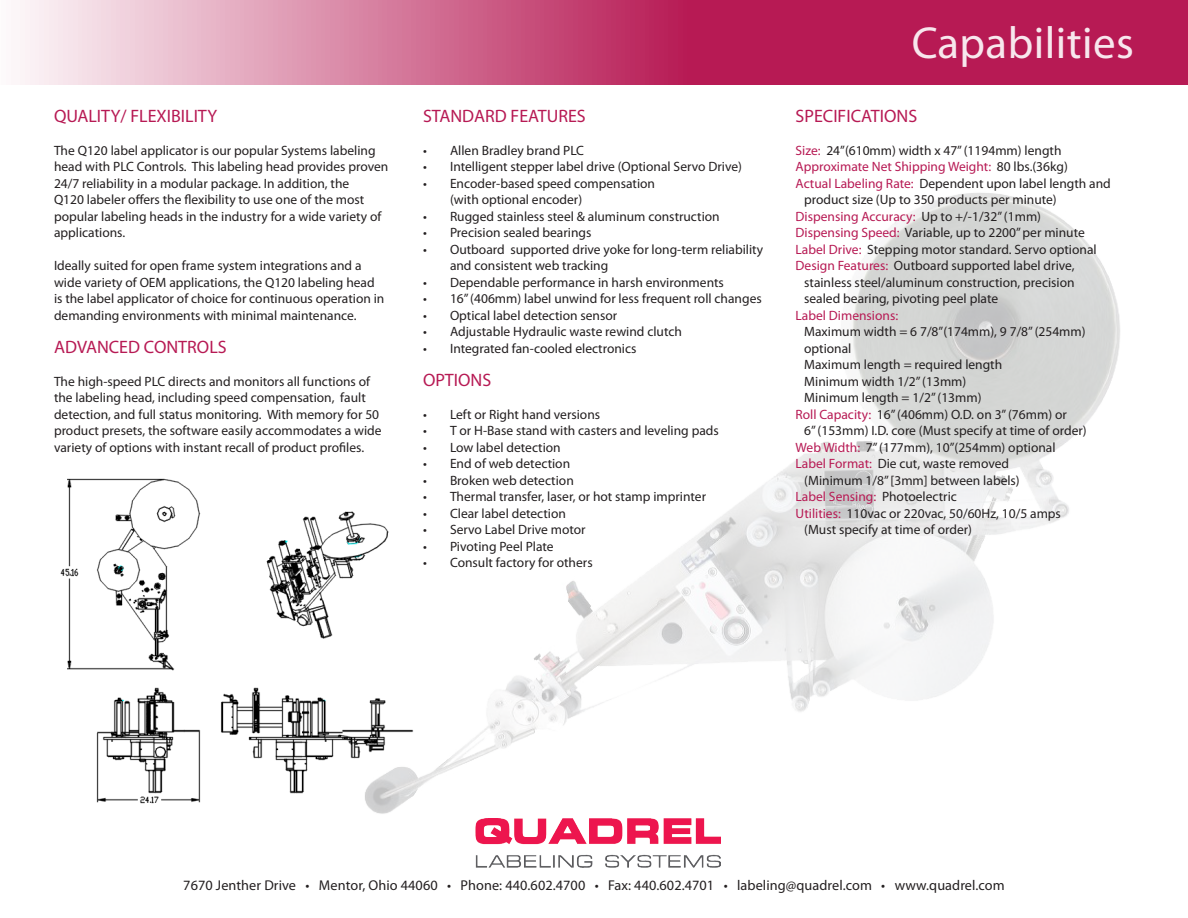
<style>
.page{position:relative;width:1188px;height:918px;background:#fff}
.page>*{position:absolute;margin:0;border:0;box-sizing:border-box;transform-origin:0 0}
.t1{font:45px "Myriad Pro";letter-spacing:.01em;color:#fff}
.t2{font:18px "Myriad Pro";color:#b71a54}
.t3{font:14.25px "Myriad Pro";letter-spacing:.005em;color:#231f20}
.t4{font:13.5px/16.5px "Myriad Pro";color:#231f20}
.t5{font:13.5px "Myriad Pro";color:#b71a54}
.s1{color:#b71a54}
.s2{color:#231f20}
</style>
<div class="page">
<img style="left:60px;top:478px;width:294px;height:326px">
<img style="left:354px;top:193px;width:766px;height:626px">
<svg style="left:20px;top:0;width:1168px;height:85px;background:#ca5983"></svg>
<img style="left:475px;top:819px;width:246px;height:49px">
<p class="t2" style="left:54px;top:104px;width:165px">QUALITY/ FLEXIBILITY</p>
<p class="t4" style="left:54px;top:142px;width:336px">The Q120 label applicator is our popular Systems labeling head with PLC Controls. This labeling head provides proven 24/7 reliability in a modular package. In addition, the<br>Q120 labeler offers the flexibility to use one of the most popular labeling heads in the industry for a wide variety of applications.</p>
<p class="t4" style="left:54px;top:257px;width:332px">Ideally suited for open frame system integrations and a wide variety of OEM applications, the Q120 labeling head is the label applicator of choice for continuous operation in demanding environments with minimal maintenance.</p>
<p class="t2" style="left:54px;top:335px;width:174px">ADVANCED CONTROLS</p>
<p class="t4" style="left:54px;top:373px;width:329px">The high-speed PLC directs and monitors all functions of the labeling head, including speed compensation, fault detection, and full status monitoring. With memory for 50 product presets, the software easily accommodates a wide variety of options with instant recall of product profiles.</p>
<p class="t2" style="left:423px;top:104px;width:164px">STANDARD FEATURES</p>
<p class="t4" style="left:423px;top:142px;width:163px">• Allen Bradley brand PLC</p>
<p class="t4" style="left:423px;top:158px;width:321px">• Intelligent stepper label drive (Optional Servo Drive)</p>
<p class="t4" style="left:450px;top:175px;width:207px;text-indent:-27px">• Encoder-based speed compensation (with optional encoder)</p>
<p class="t4" style="left:423px;top:208px;width:298px">• Rugged stainless steel &amp; aluminum construction</p>
<p class="t4" style="left:423px;top:224px;width:170px">• Precision sealed bearings</p>
<p class="t4" style="left:450px;top:241px;width:315px;text-indent:-27px">• Outboard supported drive yoke for long-term reliability and consistent web tracking</p>
<p class="t4" style="left:423px;top:274px;width:302px">• Dependable performance in harsh environments</p>
<p class="t4" style="left:423px;top:290px;width:340px">• 16”(406mm) label unwind for less frequent roll changes</p>
<p class="t4" style="left:423px;top:307px;width:196px">• Optical label detection sensor</p>
<p class="t4" style="left:423px;top:323px;width:261px">• Adjustable Hydraulic waste rewind clutch</p>
<p class="t4" style="left:423px;top:340px;width:215px">• Integrated fan-cooled electronics</p>
<p class="t2" style="left:423px;top:368px;width:70px">OPTIONS</p>
<p class="t4" style="left:423px;top:406px;width:179px">• Left or Right hand versions</p>
<p class="t4" style="left:423px;top:422px;width:297px">• T or H-Base stand with casters and leveling pads</p>
<p class="t4" style="left:423px;top:439px;width:139px">• Low label detection</p>
<p class="t4" style="left:423px;top:455px;width:149px">• End of web detection</p>
<p class="t4" style="left:423px;top:472px;width:152px">• Broken web detection</p>
<p class="t4" style="left:423px;top:488px;width:285px">• Thermal transfer, laser, or hot stamp imprinter</p>
<p class="t4" style="left:423px;top:505px;width:145px">• Clear label detection</p>
<p class="t4" style="left:423px;top:521px;width:164px">• Servo Label Drive motor</p>
<p class="t4" style="left:423px;top:538px;width:132px">• Pivoting Peel Plate</p>
<p class="t4" style="left:423px;top:554px;width:171px">• Consult factory for others</p>
<h1 class="t1" style="left:911px;top:15px;width:224px">Capabilities</h1>
<p class="t2" style="left:796px;top:104px;width:123px">SPECIFICATIONS</p>
<p class="t4" style="left:796px;top:142px;width:267px"><span class="s1">Size:</span> 24”(610mm) width x 47”(1194mm) length</p>
<p class="t5" style="left:796px;top:158px;width:274px">Approximate Net Shipping Weight: <span class="s2">80 lbs.(36kg)</span></p>
<p class="t4" style="left:796px;top:175px;width:317px"><span class="s1">Actual Labeling Rate:</span> Dependent upon label length and</p>
<p class="t4" style="left:804px;top:191px;width:254px">product size (Up to 350 products per minute)</p>
<p class="t5" style="left:796px;top:208px;width:247px">Dispensing Accuracy: <span class="s2">Up to +/-1/32”(1mm)</span></p>
<p class="t4" style="left:796px;top:224px;width:291px"><span class="s1">Dispensing Speed:</span> Variable, up to 2200” per minute</p>
<p class="t4" style="left:796px;top:241px;width:303px"><span class="s1">Label Drive:</span> Stepping motor standard. Servo optional</p>
<p class="t4" style="left:796px;top:257px;width:281px"><span class="s1">Design Features:</span> Outboard supported label drive,</p>
<p class="t4" style="left:804px;top:274px;width:272px">stainless steel/aluminum construction, precision</p>
<p class="t4" style="left:804px;top:290px;width:195px">sealed bearing, pivoting peel plate</p>
<p class="t5" style="left:796px;top:307px;width:104px">Label Dimensions:</p>
<p class="t4" style="left:804px;top:323px;width:283px">Maximum width = 6 7/8”(174mm), 9 7/8”(254mm) optional</p>
<p class="t4" style="left:804px;top:356px;width:200px">Maximum length = required length</p>
<p class="t4" style="left:804px;top:373px;width:164px">Minimum width 1/2”(13mm)</p>
<p class="t4" style="left:804px;top:389px;width:179px">Minimum length = 1/2”(13mm)</p>
<p class="t4" style="left:804px;top:406px;width:284px;text-indent:-9px"><span class="s1">Roll Capacity:</span> 16”(406mm) O.D. on 3”(76mm) or<br>6”(153mm) I.D. core (Must specify at time of order)</p>
<p class="t4" style="left:796px;top:439px;width:262px"><span class="s1">Web Width:</span> 7”(177mm), 10”(254mm) optional</p>
<p class="t4" style="left:796px;top:455px;width:215px"><span class="s1">Label Format:</span> Die cut, waste removed</p>
<p class="t4" style="left:804px;top:472px;width:217px">(Minimum 1/8”[3mm] between labels)</p>
<p class="t5" style="left:796px;top:488px;width:163px">Label Sensing: <span class="s2">Photoelectric</span></p>
<p class="t4" style="left:796px;top:505px;width:267px"><span class="s1">Utilities:</span> 110vac or 220vac, 50/60Hz, 10/5 amps</p>
<p class="t4" style="left:804px;top:521px;width:169px">(Must specify at time of order)</p>
<p class="t3" style="left:183px;top:876px;width:823px">7670 Jenther Drive • Mentor, Ohio 44060 • Phone: 440.602.4700 • Fax: 440.602.4701 • labeling@quadrel.com • www.quadrel.com</p>
</div>
